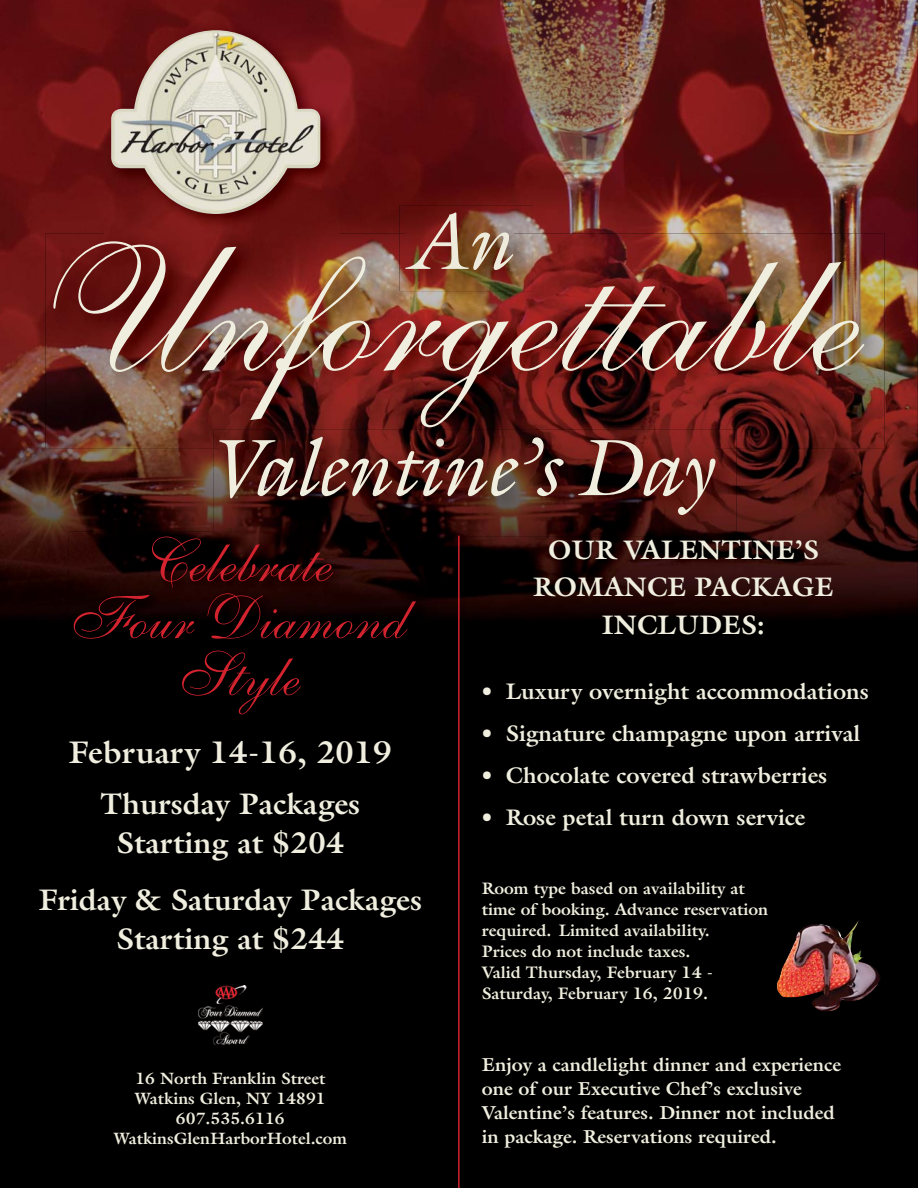
<style>
.page{position:relative;width:918px;height:1188px;background:#000}
.page>*{position:absolute;margin:0;border:0;box-sizing:border-box;transform-origin:0 0}
.t1{font:italic 80.7px "Galliard";letter-spacing:-.02em;color:#f0eede}
.t2{font:61.35px/57px "Shelley Allegro Script";color:#d2232e;text-align:center}
.t3{font:700 31.5px "Galliard";color:#f0eede}
.t4{font:700 30px/39px "Galliard";color:#f0eede;text-align:center}
.t5{font:700 27px/37.5px "Galliard";color:#f0eede;text-align:center}
.t6{font:700 22.65px "Galliard";color:#f0eede}
.t7{font:700 18.9px/24px "Galliard";color:#f0eede}
.t8{font:700 16.8px/21px "Galliard";color:#f0eede}
.t9{font:700 16.5px/19.8px "Galliard";color:#f0eede;text-align:center}
</style>
<div class="page">
<img style="left:509px;top:0;width:409px;height:233px">
<img style="left:293px;top:0;width:216px;height:233px">
<img style="left:0;top:0;width:293px;height:46px">
<img style="left:0;top:46px;width:104px;height:209px">
<img style="left:717px;top:226px;width:201px;height:52px">
<img style="left:0;top:255px;width:97px;height:361px">
<img style="left:885px;top:278px;width:33px;height:334px">
<img style="left:97px;top:449px;width:116px;height:82px">
<img style="left:732px;top:435px;width:157px;height:181px">
<img style="left:429px;top:536px;width:303px;height:82px">
<img style="left:69px;top:531px;width:360px;height:86px">
<img style="left:152px;top:537px;width:181px;height:51px">
<img style="left:198px;top:985px;width:65px;height:60px">
<img style="left:776px;top:920px;width:104px;height:91px">
<img style="left:213px;top:435px;width:524px;height:101px">
<img style="left:213px;top:531px;width:216px;height:5px">
<img style="left:219px;top:449px;width:497px;height:66px">
<img style="left:400px;top:206px;width:133px;height:27px">
<img style="left:405px;top:212px;width:108px;height:21px">
<img style="left:513px;top:233px;width:372px;height:216px">
<img style="left:45px;top:233px;width:372px;height:216px">
<img style="left:410px;top:427px;width:111px;height:8px">
<img style="left:219px;top:437px;width:345px;height:12px">
<img style="left:405px;top:233px;width:108px;height:8px">
<img style="left:53px;top:241px;width:811px;height:186px">
<hr style="left:458px;top:536px;width:2px;height:652px;background:#d2232e">
<img style="left:104px;top:23px;width:235px;height:210px">
<img style="left:111px;top:30px;width:209px;height:184px">
<h1 class="t1" style="left:406px;top:211px;width:108px">An</h1>
<h1 class="t1" style="left:207px;top:437px;width:506px">Valentine’s Day</h1>
<h2 class="t2" style="left:64px;top:542px;width:334px">Celebrate<br>Four Diamond<br>Style</h2>
<h3 class="t3" style="left:69px;top:741px;width:325px">February 14-16, 2019</h3>
<h3 class="t4" style="left:100px;top:787px;width:261px">Thursday Packages<br>Starting at $204</h3>
<h3 class="t4" style="left:39px;top:883px;width:385px">Friday &amp; Saturday Packages<br>Starting at $244</h3>
<p class="t9" style="left:114px;top:1070px;width:235px">16 North Franklin Street<br>Watkins Glen, NY 14891<br>607.535.6116<br>WatkinsGlenHarborHotel.com</p>
<h3 class="t5" style="left:533px;top:534px;width:302px">OUR VALENTINE’S<br>ROMANCE PACKAGE<br>INCLUDES:</h3>
<h3 class="t6" style="left:482px;top:683px;width:389px">• Luxury overnight accommodations</h3>
<h3 class="t6" style="left:482px;top:725px;width:380px">• Signature champagne upon arrival</h3>
<h3 class="t6" style="left:482px;top:767px;width:347px">• Chocolate covered strawberries</h3>
<h3 class="t6" style="left:482px;top:809px;width:325px">• Rose petal turn down service</h3>
<p class="t8" style="left:482px;top:880px;width:288px">Room type based on availability at time of booking. Advance reservation required. Limited availability.<br>Prices do not include taxes.<br>Valid Thursday, February 14 -<br>Saturday, February 16, 2019.</p>
<p class="t7" style="left:482px;top:1055px;width:361px">Enjoy a candlelight dinner and experience one of our Executive Chef’s exclusive Valentine’s features. Dinner not included in package. Reservations required.</p>
</div>
